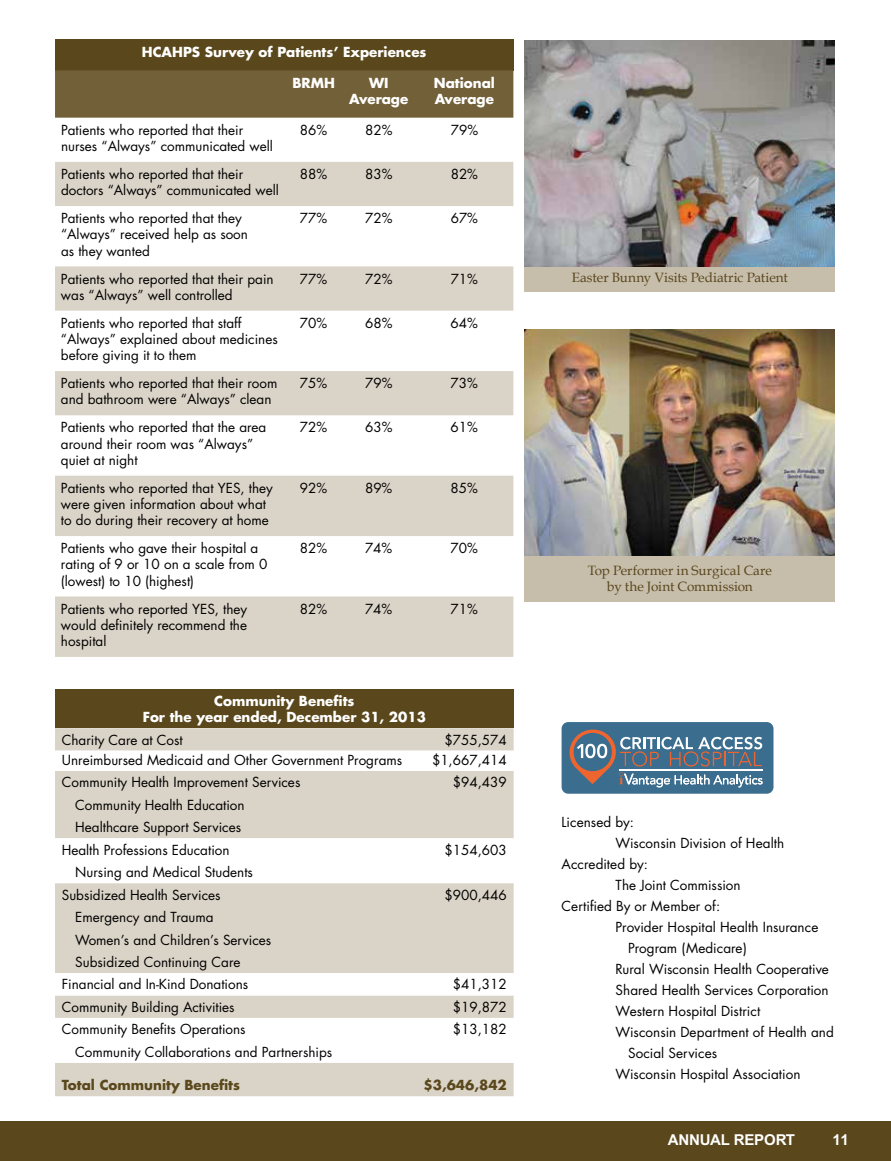
<style>
.page{position:relative;width:891px;height:1161px;background:#fff}
.page>*{position:absolute;margin:0;border:0;box-sizing:border-box;transform-origin:0 0}
.t1{font:700 15px "Arial";letter-spacing:-.01em;color:#fff}
.t2{font:13.5px/16.2px "Futura";color:#000}
.t3{font:700 13.5px/16.2px "Futura";color:#fff;text-align:center}
.t4{font:13.5px/16.2px "Book Antiqua";letter-spacing:-.005em;color:#59471d;text-align:center}
.t5{font:700 13.5px "Futura";color:#5a481c}
</style>
<div class="page">
<div style="left:55px;top:689px;width:459px;height:39px;background:#5a481c"></div>
<div style="left:55px;top:728px;width:459px;height:368px;background:#dad3c7"></div>
<svg style="left:55px;top:751px;width:459px;height:289px;fill:#dad3c7"></svg>
<svg style="left:55px;top:1040px;width:459px;height:23px"></svg>
<div style="left:562px;top:722px;width:211px;height:72px;background:#3a6d8e;border-radius:7px"></div>
<svg style="left:569px;top:729px;width:194px;height:58px"></svg>
<hr style="left:620px;top:769px;width:143px;height:1px;background:#fff">
<img style="left:525px;top:40px;width:310px;height:227px">
<div style="left:0;top:1121px;width:891px;height:40px;background:#5a481c"></div>
<img style="left:525px;top:330px;width:310px;height:226px">
<div style="left:525px;top:267px;width:310px;height:24px;background:#c7bdab"></div>
<div style="left:525px;top:556px;width:310px;height:46px;background:#c7bdab"></div>
<div style="left:55px;top:39px;width:458px;height:31px;background:#5a481c"></div>
<div style="left:55px;top:70px;width:458px;height:48px;background:#726038"></div>
<svg style="left:55px;top:162px;width:458px;height:495px;fill:#dad3c7"></svg>
<p class="t3" style="left:142px;top:44px;width:286px">HCAHPS Survey of Patients’ Experiences</p>
<p class="t3" style="left:292px;top:75px;width:44px">BRMH</p>
<p class="t3" style="left:349px;top:75px;width:61px">WI<br>Average</p>
<p class="t3" style="left:434px;top:75px;width:63px;text-align:left">National<br>Average</p>
<p class="t2" style="left:61px;top:122px;width:213px">Patients who reported that their nurses “Always” communicated well</p>
<p class="t2" style="left:300px;top:122px;width:29px">86%</p>
<p class="t2" style="left:365px;top:122px;width:29px">82%</p>
<p class="t2" style="left:451px;top:122px;width:29px">79%</p>
<p class="t2" style="left:61px;top:166px;width:219px">Patients who reported that their doctors “Always” communicated well</p>
<p class="t2" style="left:300px;top:166px;width:29px">88%</p>
<p class="t2" style="left:365px;top:166px;width:29px">83%</p>
<p class="t2" style="left:451px;top:166px;width:29px">82%</p>
<p class="t2" style="left:61px;top:210px;width:189px">Patients who reported that they “Always” received help as soon as they wanted</p>
<p class="t2" style="left:300px;top:210px;width:29px">77%</p>
<p class="t2" style="left:365px;top:210px;width:29px">72%</p>
<p class="t2" style="left:451px;top:210px;width:29px">67%</p>
<p class="t2" style="left:61px;top:271px;width:214px">Patients who reported that their pain was “Always” well controlled</p>
<p class="t2" style="left:300px;top:271px;width:29px">77%</p>
<p class="t2" style="left:365px;top:271px;width:29px">72%</p>
<p class="t2" style="left:451px;top:271px;width:29px">71%</p>
<p class="t2" style="left:61px;top:315px;width:218px">Patients who reported that staff “Always” explained about medicines before giving it to them</p>
<p class="t2" style="left:300px;top:315px;width:29px">70%</p>
<p class="t2" style="left:365px;top:315px;width:29px">68%</p>
<p class="t2" style="left:451px;top:315px;width:29px">64%</p>
<p class="t2" style="left:61px;top:375px;width:218px">Patients who reported that their room and bathroom were “Always” clean</p>
<p class="t2" style="left:300px;top:375px;width:29px">75%</p>
<p class="t2" style="left:365px;top:375px;width:29px">79%</p>
<p class="t2" style="left:451px;top:375px;width:29px">73%</p>
<p class="t2" style="left:61px;top:420px;width:207px">Patients who reported that the area around their room was “Always” quiet at night</p>
<p class="t2" style="left:300px;top:420px;width:29px">72%</p>
<p class="t2" style="left:365px;top:420px;width:29px">63%</p>
<p class="t2" style="left:451px;top:420px;width:29px">61%</p>
<p class="t2" style="left:61px;top:480px;width:214px">Patients who reported that YES, they were given information about what to do during their recovery at home</p>
<p class="t2" style="left:300px;top:480px;width:29px">92%</p>
<p class="t2" style="left:365px;top:480px;width:29px">89%</p>
<p class="t2" style="left:451px;top:480px;width:29px">85%</p>
<p class="t2" style="left:61px;top:540px;width:208px">Patients who gave their hospital a rating of 9 or 10 on a scale from 0 (lowest) to 10 (highest)</p>
<p class="t2" style="left:300px;top:540px;width:29px">82%</p>
<p class="t2" style="left:365px;top:540px;width:29px">74%</p>
<p class="t2" style="left:451px;top:540px;width:29px">70%</p>
<p class="t2" style="left:61px;top:601px;width:188px;text-align:justify">Patients who reported YES, they would definitely recommend the hospital</p>
<p class="t2" style="left:300px;top:601px;width:29px">82%</p>
<p class="t2" style="left:365px;top:601px;width:29px">74%</p>
<p class="t2" style="left:451px;top:601px;width:29px">71%</p>
<p class="t3" style="left:143px;top:693px;width:285px">Community Benefits<br>For the year ended, December 31, 2013</p>
<p class="t2" style="left:62px;top:732px;width:123px">Charity Care at Cost</p>
<p class="t2" style="left:445px;top:732px;width:64px">$755,574</p>
<p class="t2" style="left:62px;top:752px;width:342px">Unreimbursed Medicaid and Other Government Programs</p>
<p class="t2" style="left:432px;top:752px;width:76px">$1,667,414</p>
<p class="t2" style="left:62px;top:774px;width:240px">Community Health Improvement Services</p>
<p class="t2" style="left:453px;top:774px;width:56px">$94,439</p>
<p class="t2" style="left:75px;top:797px;width:171px">Community Health Education</p>
<p class="t2" style="left:75px;top:819px;width:167px">Healthcare Support Services</p>
<p class="t2" style="left:62px;top:842px;width:169px">Health Professions Education</p>
<p class="t2" style="left:445px;top:842px;width:64px">$154,603</p>
<p class="t2" style="left:62px;top:861px;width:193px;line-height:22.5px;text-indent:14px">Nursing and Medical Students<br>Subsidized Health Services</p>
<p class="t2" style="left:445px;top:887px;width:64px">$900,446</p>
<p class="t2" style="left:75px;top:909px;width:140px">Emergency and Trauma</p>
<p class="t2" style="left:75px;top:932px;width:197px">Women’s and Children’s Services</p>
<p class="t2" style="left:75px;top:954px;width:167px">Subsidized Continuing Care</p>
<p class="t2" style="left:62px;top:977px;width:188px">Financial and In-Kind Donations</p>
<p class="t2" style="left:453px;top:977px;width:56px">$41,312</p>
<p class="t2" style="left:62px;top:999px;width:174px">Community Building Activities</p>
<p class="t2" style="left:453px;top:999px;width:56px">$19,872</p>
<p class="t2" style="left:62px;top:1021px;width:185px">Community Benefits Operations</p>
<p class="t2" style="left:453px;top:1021px;width:56px">$13,182</p>
<p class="t2" style="left:75px;top:1044px;width:258px">Community Collaborations and Partnerships</p>
<p class="t5" style="left:62px;top:1076px;width:180px">Total Community Benefits</p>
<p class="t5" style="left:424px;top:1076px;width:85px">$3,646,842</p>
<p class="t4" style="left:572px;top:270px;width:217px">Easter Bunny Visits Pediatric Patient</p>
<p class="t4" style="left:588px;top:562px;width:186px">Top Performer in Surgical Care by the Joint Commission</p>
<p class="t2" style="left:562px;top:814px;width:74px">Licensed by:</p>
<p class="t2" style="left:616px;top:835px;width:170px">Wisconsin Division of Health</p>
<p class="t2" style="left:562px;top:856px;width:88px">Accredited by:</p>
<p class="t2" style="left:616px;top:877px;width:127px">The Joint Commission</p>
<p class="t2" style="left:562px;top:898px;width:160px">Certified By or Member of:</p>
<p class="t2" style="left:616px;top:919px;width:204px">Provider Hospital Health Insurance</p>
<p class="t2" style="left:628px;top:940px;width:120px">Program (Medicare)</p>
<p class="t2" style="left:616px;top:961px;width:215px">Rural Wisconsin Health Cooperative</p>
<p class="t2" style="left:616px;top:982px;width:215px">Shared Health Services Corporation</p>
<p class="t2" style="left:616px;top:1003px;width:146px">Western Hospital District</p>
<p class="t2" style="left:616px;top:1024px;width:220px">Wisconsin Department of Health and</p>
<p class="t2" style="left:628px;top:1045px;width:91px">Social Services</p>
<p class="t2" style="left:616px;top:1066px;width:186px">Wisconsin Hospital Association</p>
<p class="t1" style="left:668px;top:1131px;width:129px">ANNUAL REPORT</p>
<p class="t1" style="left:832px;top:1131px;width:18px">11</p>
</div>
